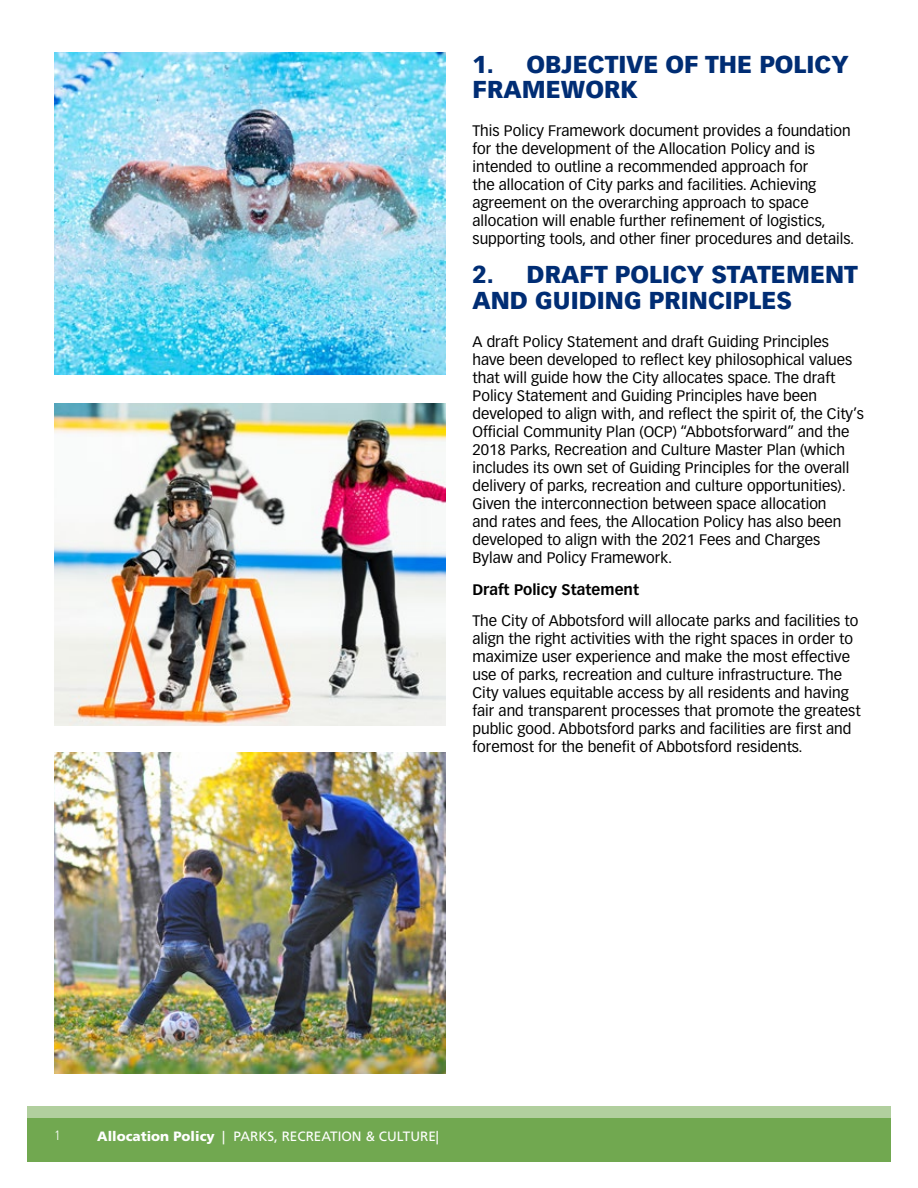
<style>
.page{position:relative;width:918px;height:1188px;background:#fff}
.page>*{position:absolute;margin:0;border:0;box-sizing:border-box;transform-origin:0 0}
.t1{font:900 24px/25.5px "Vectora LT Std";color:#002d74}
.t2{font:15px/18px "Vectora LT Std";color:#000}
.t3{font:700 15px "Vectora LT Std";color:#000}
.t4{font:13.5px "Frutiger LT Std";color:#fff}
.t5{font:300 condensed 13.5px "Frutiger LT Std";color:#fff}
.s1{font-weight:900}
</style>
<div class="page">
<svg style="left:27px;top:1106px;width:864px;height:13px;background:#accc98"></svg>
<div style="left:27px;top:1119px;width:864px;height:43px;background:#71a850"></div>
<img style="left:54px;top:53px;width:392px;height:322px">
<img style="left:54px;top:404px;width:392px;height:321px">
<img style="left:54px;top:752px;width:392px;height:322px">
<h1 class="t1" style="left:472px;top:51px;width:378px">1. OBJECTIVE OF THE POLICY<br>FRAMEWORK</h1>
<p class="t2" style="left:472px;top:122px;width:383px">This Policy Framework document provides a foundation for the development of the Allocation Policy and is intended to outline a recommended approach for<br>the allocation of City parks and facilities. Achieving agreement on the overarching approach to space allocation will enable further refinement of logistics, supporting tools, and other finer procedures and details.</p>
<h1 class="t1" style="left:472px;top:262px;width:387px">2. DRAFT POLICY STATEMENT<br>AND GUIDING PRINCIPLES</h1>
<p class="t2" style="left:472px;top:333px;width:393px">A draft Policy Statement and draft Guiding Principles have been developed to reflect key philosophical values that will guide how the City allocates space. The draft Policy Statement and Guiding Principles have been developed to align with, and reflect the spirit of, the City’s Official Community Plan (OCP) “Abbotsforward” and the 2018 Parks, Recreation and Culture Master Plan (which includes its own set of Guiding Principles for the overall delivery of parks, recreation and culture opportunities).<br>Given the interconnection between space allocation<br>and rates and fees, the Allocation Policy has also been developed to align with the 2021 Fees and Charges Bylaw and Policy Framework.</p>
<p class="t3" style="left:472px;top:580px;width:168px">Draft Policy Statement</p>
<p class="t2" style="left:472px;top:612px;width:390px">The City of Abbotsford will allocate parks and facilities to align the right activities with the right spaces in order to maximize user experience and make the most effective use of parks, recreation and culture infrastructure. The City values equitable access by all residents and having fair and transparent processes that promote the greatest public good. Abbotsford parks and facilities are first and foremost for the benefit of Abbotsford residents.</p>
<p class="t5" style="left:54px;top:1128px;width:8px">1</p>
<p class="t4" style="left:97px;top:1128px;width:343px"><span class="s1">Allocation Policy</span> | PARKS, RECREATION &amp; CULTURE|</p>
</div>
